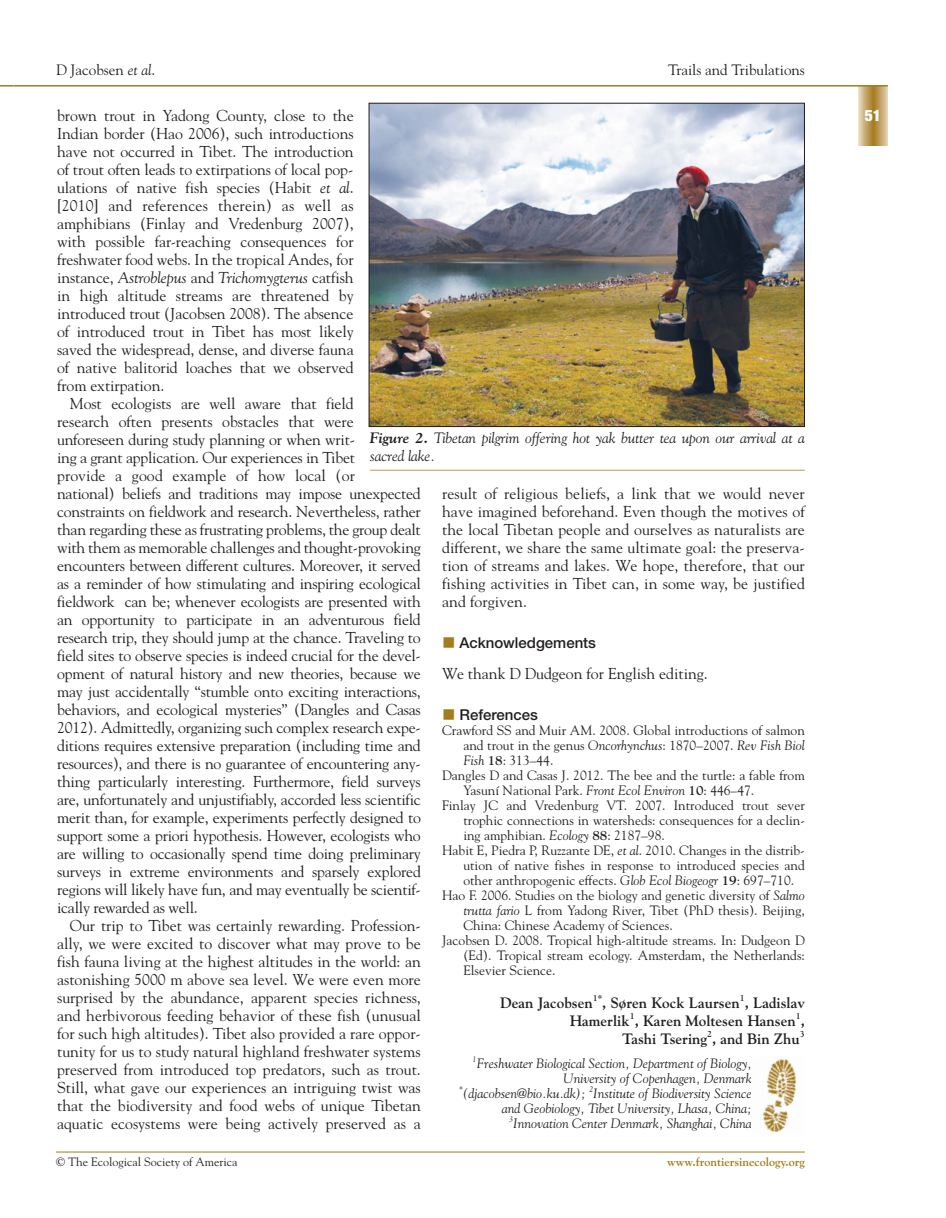
<style>
.page{position:relative;width:946px;height:1218px;background:#fff}
.page>*{position:absolute;margin:0;border:0;box-sizing:border-box;transform-origin:0 0}
.t1{font:15.75px/18px "Goudy";letter-spacing:-.015em;color:#231f20;text-align:justify}
.t2{font:900 condensed 15.75px "Helvetica Neue";color:#fff}
.t3{font:700 15px "Goudy";color:#231f20}
.t4{font:italic 15px/18px "Goudy";letter-spacing:-.005em;color:#231f20}
.t5{font:15px "Goudy";color:#231f20}
.t6{font:500 15px "Helvetica Neue";color:#231f20}
.t7{font:13.5px "Goudy";color:#231f20}
.t8{font:italic 13.5px/15px "Goudy";color:#231f20;text-align:right}
.t9{font:12px "Goudy";color:#231f20}
.t10{font:700 12px "Goudy";color:#a47c1e}
.t11{font:700 9px "Goudy";color:#231f20}
.s1{font-style:italic}
.s2{font-weight:700}
.s3{color:#a47c1e}
</style>
<div class="page">
<svg style="left:858px;top:87px;width:29px;height:58px;background:#c4a76b"></svg>
<hr style="left:14px;top:85px;width:873px;height:2px;background:#a47c1e">
<hr style="left:56px;top:1151px;width:748px;height:1px;background:#a47c1e">
<hr style="left:370px;top:470px;width:434px;height:1px;background:#bb9a58">
<svg style="left:0;top:85px;width:14px;height:2px"></svg>
<img style="left:762px;top:1059px;width:35px;height:74px">
<img style="left:370px;top:105px;width:432px;height:320px">
<div style="left:368px;top:103px;width:436px;height:324px;border:1px solid #231f20"></div>
<p class="t5" style="left:56px;top:64px;width:101px">D Jacobsen <span class="s1">et al</span>.</p>
<p class="t5" style="left:668px;top:64px;width:138px">Trails and Tribulations</p>
<p class="t1" style="left:57px;top:108px;width:298px">brown trout in Yadong County, close to the Indian border (Hao 2006), such introductions have not occurred in Tibet. The introduction of trout often leads to extirpations of local pop&shy;ulations of native fish species (Habit <span class="s1">et al</span>. [2010] and references therein) as well as amphibians (Finlay and Vredenburg 2007), with possible far-reaching consequences for freshwater food webs. In the tropical Andes, for instance, <span class="s1">Astroblepus</span> and <span class="s1">Trichomygterus</span> catfish in high altitude streams are threatened by introduced trout (Jacobsen 2008). The absence of introduced trout in Tibet has most likely saved the widespread, dense, and diverse fauna of native balitorid loaches that we observed from extirpation.</p>
<p class="t1" style="left:57px;top:396px;width:365px;text-align:left;text-indent:13px">Most ecologists are well aware that field<br>research often presents obstacles that were unforeseen during study planning or when writ-<br>ing a grant application. Our experiences in Tibet<br>provide a good example of how local (or<br>national) beliefs and traditions may impose unexpected constraints on fieldwork and research. Nevertheless, rather than regarding these as frustrating problems, the group dealt with them as memorable challenges and thought-provoking encounters between different cultures. Moreover, it served as a reminder of how stimulating and inspiring ecological fieldwork can be; whenever ecologists are presented with an opportunity to participate in an adventurous field research trip, they should jump at the chance. Traveling to field sites to observe species is indeed crucial for the devel&shy;opment of natural history and new theories, because we may just accidentally “stumble onto exciting interactions, behaviors, and ecological mysteries” (Dangles and Casas 2012). Admittedly, organizing such complex research expe&shy;ditions requires extensive preparation (including time and resources), and there is no guarantee of encountering any&shy;thing particularly interesting. Furthermore, field surveys are, unfortunately and unjustifiably, accorded less scientific merit than, for example, experiments perfectly designed to support some a priori hypothesis. However, ecologists who are willing to occasionally spend time doing preliminary surveys in extreme environments and sparsely explored regions will likely have fun, and may eventually be scientif&shy;ically rewarded as well.</p>
<p class="t1" style="left:57px;top:918px;width:365px;text-indent:13px">Our trip to Tibet was certainly rewarding. Profession&shy;ally, we were excited to discover what may prove to be fish fauna living at the highest altitudes in the world: an astonishing 5000 m above sea level. We were even more surprised by the abundance, apparent species richness, and herbivorous feeding behavior of these fish (unusual for such high altitudes). Tibet also provided a rare oppor&shy;tunity for us to study natural highland freshwater systems preserved from introduced top predators, such as trout.<br>Still, what gave our experiences an intriguing twist was that the biodiversity and food webs of unique Tibetan aquatic ecosystems were being actively preserved as a</p>
<p class="t4" style="left:370px;top:430px;width:436px"><span class="s2">Figure 2.</span> Tibetan pilgrim offering hot yak butter tea upon our arrival at a sacred lake.</p>
<p class="t1" style="left:442px;top:486px;width:364px">result of religious beliefs, a link that we would never have imagined beforehand. Even though the motives of the local Tibetan people and ourselves as naturalists are different, we share the same ultimate goal: the preserva&shy;tion of streams and lakes. We hope, therefore, that our fishing activities in Tibet can, in some way, be justified and forgiven.</p>
<p class="t6" style="left:442px;top:637px;width:155px"><span class="s3">■</span> Acknowledgements</p>
<p class="t1" style="left:442px;top:666px;width:267px">We thank D Dudgeon for English editing.</p>
<p class="t6" style="left:442px;top:709px;width:97px"><span class="s3">■</span> References</p>
<p class="t7" style="left:442px;top:724px;width:364px">Crawford SS and Muir AM. 2008. Global introductions of salmon</p>
<p class="t7" style="left:463px;top:739px;width:343px">and trout in the genus <span class="s1">Oncorhynchus</span>: 1870–2007. <span class="s1">Rev Fish Biol</span></p>
<p class="t7" style="left:463px;top:754px;width:91px"><span class="s1">Fish</span> <span class="s2">18</span>: 313–44.</p>
<p class="t7" style="left:442px;top:769px;width:364px">Dangles D and Casas J. 2012. The bee and the turtle: a fable from</p>
<p class="t7" style="left:463px;top:784px;width:292px">Yasuní National Park. <span class="s1">Front Ecol Environ</span> <span class="s2">10</span>: 446–47.</p>
<p class="t7" style="left:442px;top:799px;width:364px">Finlay JC and Vredenburg VT. 2007. Introduced trout sever</p>
<p class="t7" style="left:463px;top:814px;width:343px">trophic connections in watersheds: consequences for a declin-</p>
<p class="t7" style="left:463px;top:829px;width:203px">ing amphibian. <span class="s1">Ecology</span> <span class="s2">88</span>: 2187–98.</p>
<p class="t7" style="left:442px;top:844px;width:364px">Habit E, Piedra P, Ruzzante DE, <span class="s1">et al</span>. 2010. Changes in the distrib-</p>
<p class="t7" style="left:463px;top:859px;width:343px">ution of native fishes in response to introduced species and</p>
<p class="t7" style="left:463px;top:874px;width:332px">other anthropogenic effects. <span class="s1">Glob Ecol Biogeogr</span> <span class="s2">19</span>: 697–710.</p>
<p class="t7" style="left:442px;top:889px;width:364px">Hao F. 2006. Studies on the biology and genetic diversity of <span class="s1">Salmo</span></p>
<p class="t7" style="left:463px;top:904px;width:343px"><span class="s1">trutta fario</span> L from Yadong River, Tibet (PhD thesis). Beijing,</p>
<p class="t7" style="left:463px;top:919px;width:211px">China: Chinese Academy of Sciences.</p>
<p class="t7" style="left:442px;top:934px;width:364px">Jacobsen D. 2008. Tropical high-altitude streams. In: Dudgeon D</p>
<p class="t7" style="left:463px;top:949px;width:343px">(Ed). Tropical stream ecology. Amsterdam, the Netherlands:</p>
<p class="t7" style="left:463px;top:964px;width:94px">Elsevier Science.</p>
<p class="t3" style="left:500px;top:996px;width:94px">Dean Jacobsen</p>
<p class="t11" style="left:592px;top:994px;width:11px">1*</p>
<p class="t3" style="left:602px;top:996px;width:204px">, Søren Kock Laursen , Ladislav</p>
<p class="t11" style="left:739px;top:994px;width:7px">1</p>
<p class="t3" style="left:569px;top:1014px;width:236px">Hamerlik , Karen Moltesen Hansen ,</p>
<p class="t11" style="left:629px;top:1012px;width:7px">1</p>
<p class="t11" style="left:795px;top:1012px;width:7px">1</p>
<p class="t3" style="left:622px;top:1032px;width:179px">Tashi Tsering , and Bin Zhu</p>
<p class="t11" style="left:707px;top:1030px;width:7px">2</p>
<p class="t11" style="left:799px;top:1030px;width:7px">3</p>
<p class="t8" style="left:459px;top:1056px;width:294px"><sup>1</sup>Freshwater Biological Section, Department of Biology, University of Copenhagen, Denmark <sup>*</sup>(djacobsen@bio.ku.dk); <sup>2</sup>Institute of Biodiversity Science and Geobiology, Tibet University, Lhasa, China; <sup>3</sup>Innovation Center Denmark, Shanghai, China</p>
<p class="t9" style="left:56px;top:1157px;width:183px">© The Ecological Society of America</p>
<p class="t10" style="left:667px;top:1157px;width:139px">www.frontiersinecology.org</p>
<p class="t2" style="left:864px;top:110px;width:18px">51</p>
</div>
